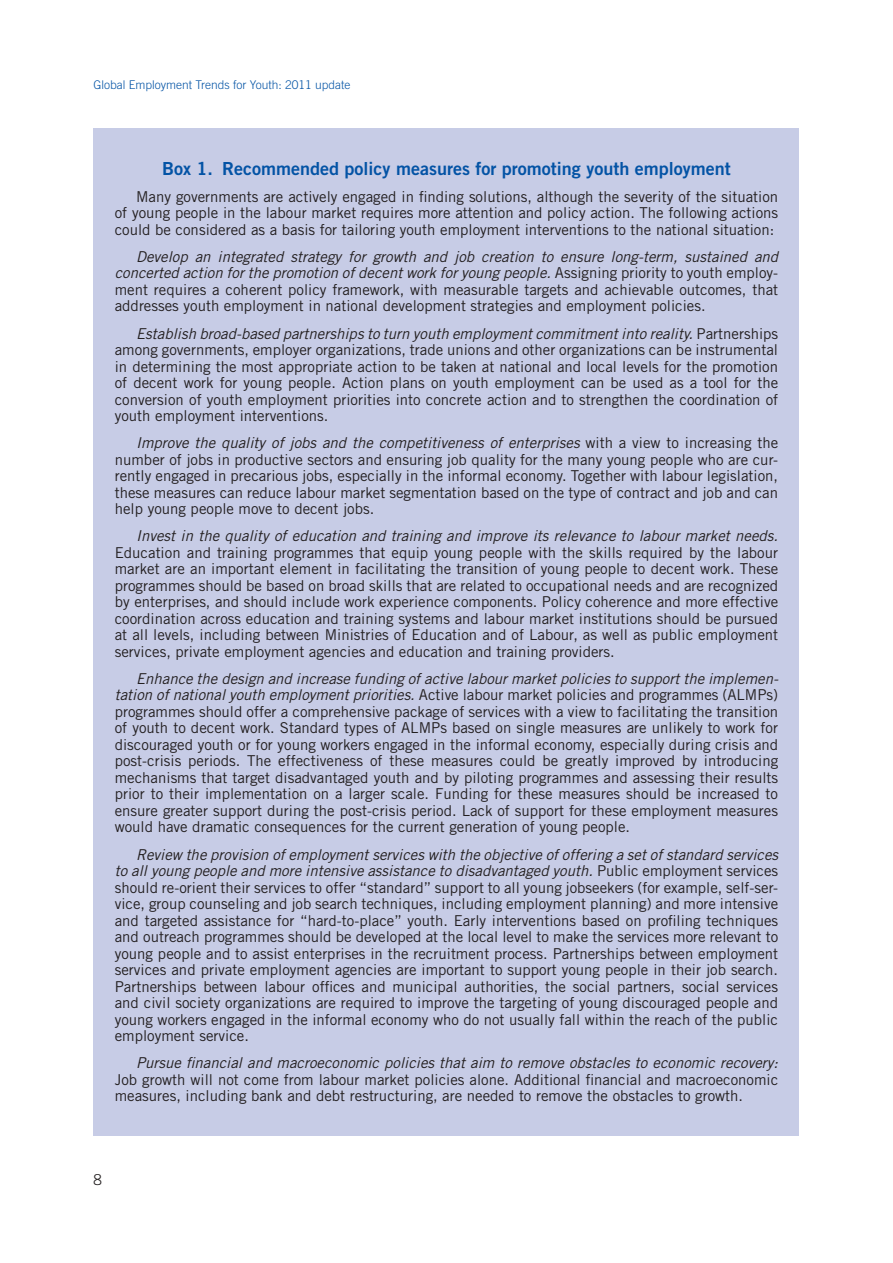
<style>
.page{position:relative;width:893px;height:1263px;background:#fff}
.page>*{position:absolute;margin:0;border:0;box-sizing:border-box;transform-origin:0 0}
.t1{font:18px "Trade Gothic LT Std Bd 2";color:#0353a5}
.t2{font:15px/16.5px "Trade Gothic LT Std";color:#231f20;text-align:justify}
.t3{font:italic 15px "Trade Gothic LT Std";color:#231f20}
.t4{font:300 15px "Trade Gothic LT Std";color:#231f20}
.t5{font:300 12px "Trade Gothic LT Std";color:#0353a5}
.s1{font-style:italic}
</style>
<div class="page">
<div style="left:94px;top:128px;width:705px;height:1007px;background:#c7cce6"></div>
<p class="t5" style="left:94px;top:78px;width:258px">Global Employment Trends for Youth: 2011 update</p>
<p class="t1" style="left:162px;top:157px;width:570px">Box 1. Recommended policy measures for promoting youth employment</p>
<p class="t2" style="left:115px;top:188px;width:665px;text-indent:21px">Many governments are actively engaged in finding solutions, although the severity of the situation of young people in the labour market requires more attention and policy action. The following actions could be considered as a basis for tailoring youth employment interventions to the national situation:</p>
<p class="t2" style="left:115px;top:248px;width:665px;text-indent:21px"><span class="s1">Develop an integrated strategy for growth and job creation to ensure long-term, sustained and concerted action for the promotion of decent work for young people.</span> Assigning priority to youth employ&shy;ment requires a coherent policy framework, with measurable targets and achievable outcomes, that addresses youth employment in national development strategies and employment policies.</p>
<p class="t2" style="left:115px;top:325px;width:665px;text-indent:21px"><span class="s1">Establish broad-based partnerships to turn youth employment commitment into reality.</span> Partnerships among governments, employer organizations, trade unions and other organizations can be instrumental in determining the most appropriate action to be taken at national and local levels for the promotion of decent work for young people. Action plans on youth employment can be used as a tool for the conversion of youth employment priorities into concrete action and to strengthen the coordination of youth employment interventions.</p>
<p class="t2" style="left:115px;top:434px;width:665px;text-indent:21px"><span class="s1">Improve the quality of jobs and the competitiveness of enterprises</span> with a view to increasing the number of jobs in productive sectors and ensuring job quality for the many young people who are cur&shy;rently engaged in precarious jobs, especially in the informal economy. Together with labour legislation, these measures can reduce labour market segmentation based on the type of contract and job and can help young people move to decent jobs.</p>
<p class="t3" style="left:136px;top:527px;width:643px">Invest in the quality of education and training and improve its relevance to labour market needs.</p>
<p class="t2" style="left:115px;top:544px;width:665px">Education and training programmes that equip young people with the skills required by the labour market are an important element in facilitating the transition of young people to decent work. These programmes should be based on broad skills that are related to occupational needs and are recognized by enterprises, and should include work experience components. Policy coherence and more effective coordination across education and training systems and labour market institutions should be pursued at all levels, including between Ministries of Education and of Labour, as well as public employment services, private employment agencies and education and training providers.</p>
<p class="t2" style="left:115px;top:670px;width:665px;text-indent:21px"><span class="s1">Enhance the design and increase funding of active labour market policies to support the implemen&shy;tation of national youth employment priorities.</span> Active labour market policies and programmes (ALMPs) programmes should offer a comprehensive package of services with a view to facilitating the transition of youth to decent work. Standard types of ALMPs based on single measures are unlikely to work for discouraged youth or for young workers engaged in the informal economy, especially during crisis and post-crisis periods. The effectiveness of these measures could be greatly improved by introducing mechanisms that target disadvantaged youth and by piloting programmes and assessing their results prior to their implementation on a larger scale. Funding for these measures should be increased to ensure greater support during the post-crisis period. Lack of support for these employment measures would have dramatic consequences for the current generation of young people.</p>
<p class="t2" style="left:115px;top:846px;width:665px;text-indent:21px"><span class="s1">Review the provision of employment services with the objective of offering a set of standard services to all young people and more intensive assistance to disadvantaged youth.</span> Public employment services should re-orient their services to offer “standard” support to all young jobseekers (for example, self-ser&shy;vice, group counseling and job search techniques, including employment planning) and more intensive and targeted assistance for “hard-to-place” youth. Early interventions based on profiling techniques and outreach programmes should be developed at the local level to make the services more relevant to young people and to assist enterprises in the recruitment process. Partnerships between employment services and private employment agencies are important to support young people in their job search.<br>Partnerships between labour offices and municipal authorities, the social partners, social services and civil society organizations are required to improve the targeting of young discouraged people and young workers engaged in the informal economy who do not usually fall within the reach of the public employment service.</p>
<p class="t3" style="left:136px;top:1054px;width:643px">Pursue financial and macroeconomic policies that aim to remove obstacles to economic recovery:</p>
<p class="t2" style="left:115px;top:1071px;width:665px">Job growth will not come from labour market policies alone. Additional financial and macroeconomic measures, including bank and debt restructuring, are needed to remove the obstacles to growth.</p>
<p class="t4" style="left:94px;top:1170px;width:10px">8</p>
</div>
